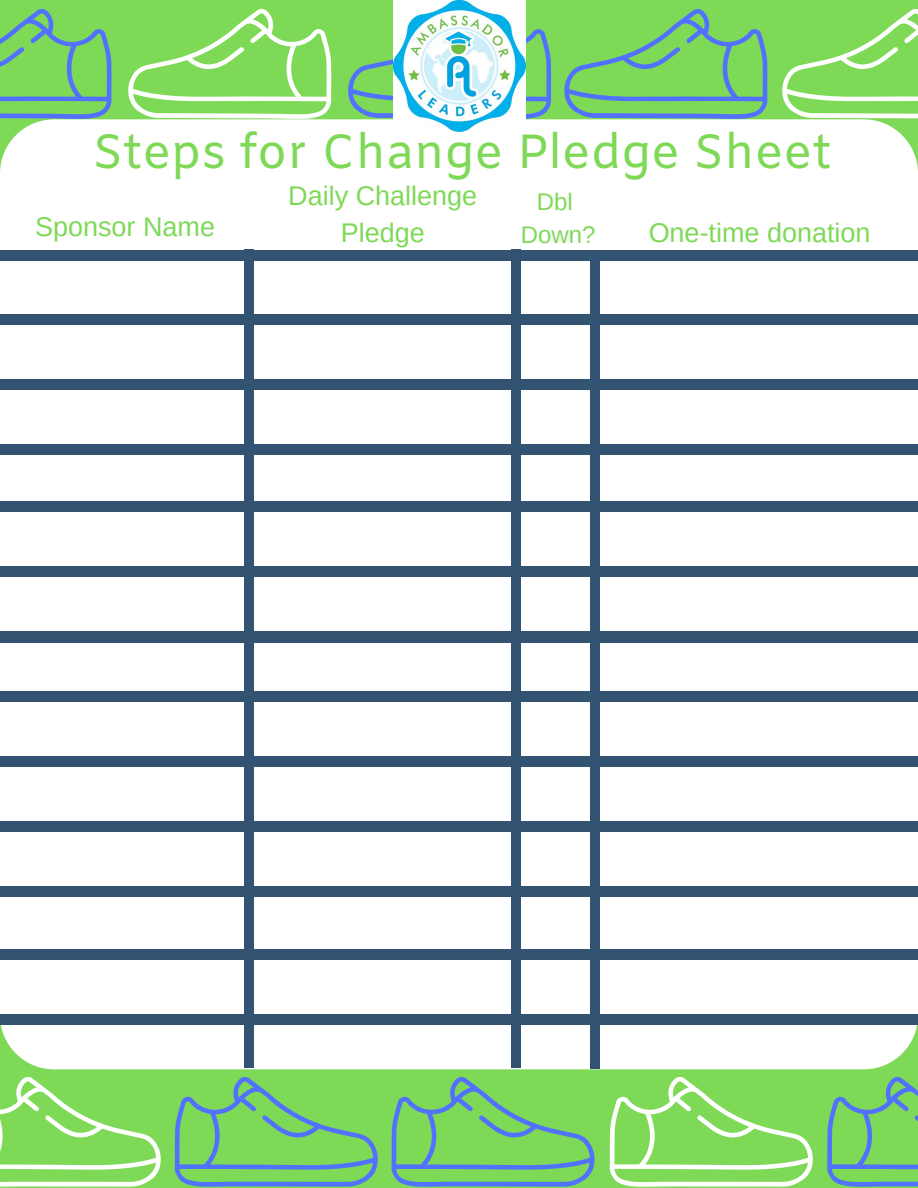
<style>
.page{position:relative;width:918px;height:1188px;background:#fff}
.page>*{position:absolute;margin:0;border:0;box-sizing:border-box;transform-origin:0 0}
.t1{font:48px "Amiko";color:#7ed957}
.t2{font:27px/37.2px "Arimo";color:#7ed957;text-align:center}
.t3{font:24px/33px "Arimo";color:#7ed957;text-align:center}
</style>
<div class="page">
<svg style="left:361px;top:0;width:193px;height:120px;background:#7bca75"></svg>
<svg style="left:141px;top:0;width:220px;height:120px;background:#90dd71"></svg>
<div style="left:0;top:566px;width:918px;height:11px;background:#335373"></div>
<div style="left:244px;top:249px;width:10px;height:819px;background:#335373"></div>
<div style="left:511px;top:249px;width:10px;height:819px;background:#335373"></div>
<div style="left:0;top:631px;width:918px;height:11px;background:#335373"></div>
<div style="left:0;top:691px;width:918px;height:11px;background:#335373"></div>
<div style="left:0;top:756px;width:918px;height:11px;background:#335373"></div>
<div style="left:0;top:821px;width:918px;height:11px;background:#335373"></div>
<div style="left:0;top:886px;width:918px;height:11px;background:#335373"></div>
<div style="left:0;top:949px;width:918px;height:11px;background:#335373"></div>
<div style="left:0;top:1014px;width:918px;height:11px;background:#335373"></div>
<div style="left:0;top:444px;width:918px;height:11px;background:#335373"></div>
<div style="left:0;top:314px;width:918px;height:11px;background:#335373"></div>
<div style="left:0;top:379px;width:918px;height:11px;background:#335373"></div>
<div style="left:0;top:250px;width:918px;height:11px;background:#335373"></div>
<div style="left:0;top:501px;width:918px;height:11px;background:#335373"></div>
<svg style="left:554px;top:0;width:218px;height:120px;background:#77c971"></svg>
<svg style="left:0;top:0;width:141px;height:170px"></svg>
<svg style="left:0;top:1028px;width:918px;height:160px"></svg>
<div style="left:590px;top:251px;width:10px;height:818px;background:#335373"></div>
<img style="left:394px;top:0;width:131px;height:132px">
<svg style="left:772px;top:0;width:146px;height:171px"></svg>
<h1 class="t1" style="left:93px;top:123px;width:741px">Steps for Change Pledge Sheet</h1>
<p class="t2" style="left:35px;top:208px;width:182px">Sponsor Name</p>
<p class="t2" style="left:649px;top:214px;width:223px">One-time donation</p>
<p class="t2" style="left:288px;top:177px;width:191px">Daily Challenge<br>Pledge</p>
<p class="t3" style="left:521px;top:185px;width:76px">Dbl<br>Down?</p>
</div>
